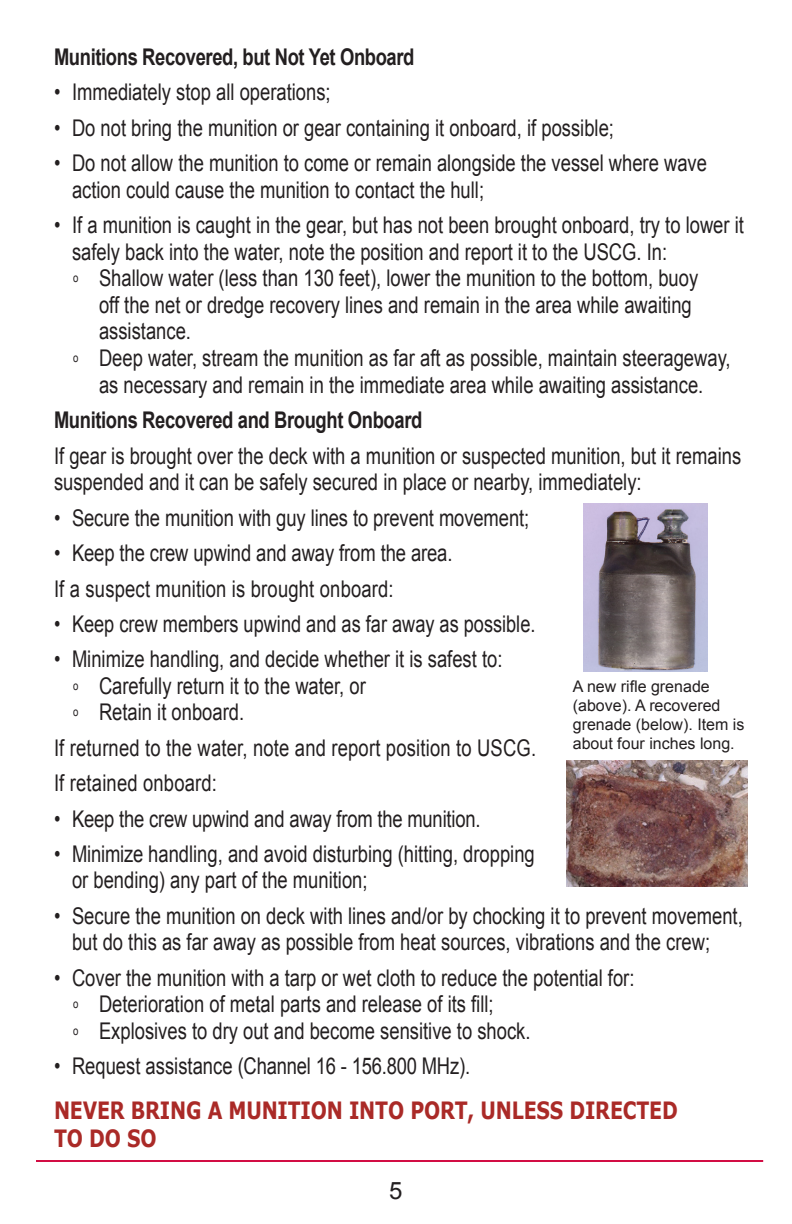
<style>
.page{position:relative;width:792px;height:1224px;background:#fff}
.page>*{position:absolute;margin:0;border:0;box-sizing:border-box;transform-origin:0 0}
.t1{font:24px "Arial";color:#231f20}
.Subhead-Red_all_caps{font:700 23.8px/28px "Verdana";letter-spacing:-.01em;color:#aa2a27;scale:.8 1}
.subhead_-_black{font:23px/26.6px "Arial";color:#231f20;scale:.8 1}
.body{font:23px "Arial";letter-spacing:.01em;color:#231f20;scale:.8 1}
.subhead_-_black-2{font:23px "Arial";color:#231f20;scale:.79 1}
.Subhead-Red_all_caps-2{font:700 23px "Arial";letter-spacing:-.02em;color:#231f20;scale:.8 1}
.subhead_-_black-3{font:700 23px "Arial";letter-spacing:-.02em;color:#231f20;scale:.8 1}
.captions{font:16px/19.2px "Arial";color:#231f20}
</style>
<div class="page">
<hr style="left:36px;top:1160px;width:727px;height:2px;background:#d20d44">
<img style="left:567px;top:761px;width:180px;height:125px">
<img style="left:584px;top:504px;width:124px;height:168px">
<p class="Subhead-Red_all_caps-2" style="left:54px;top:41px;width:452px">Munitions Recovered, but Not Yet Onboard</p>
<p class="subhead_-_black" style="left:54px;top:79px;width:347px">• Immediately stop all operations;</p>
<p class="subhead_-_black" style="left:54px;top:115px;width:702px">• Do not bring the munition or gear containing it onboard, if possible;</p>
<p class="subhead_-_black" style="left:72px;top:150px;width:795px;text-indent:-18px">• Do not allow the munition to come or remain alongside the vessel where wave action could cause the munition to contact the hull;</p>
<p class="subhead_-_black" style="left:72px;top:212px;width:841px;text-indent:-18px">• If a munition is caught in the gear, but has not been brought onboard, try to lower it safely back into the water, note the position and report it to the USCG. In:</p>
<p class="subhead_-_black" style="left:99px;top:265px;width:751px;text-indent:-26px"><sup>o</sup> Shallow water (less than 130 feet), lower the munition to the bottom, buoy off the net or dredge recovery lines and remain in the area while awaiting assistance.</p>
<p class="subhead_-_black" style="left:73px;top:345px;width:824px;text-align:center"><sup>o</sup> Deep water, stream the munition as far aft as possible, maintain steerageway, as necessary and remain in the immediate area while awaiting assistance.</p>
<p class="subhead_-_black-3" style="left:54px;top:405px;width:462px">Munitions Recovered and Brought Onboard</p>
<p class="subhead_-_black" style="left:54px;top:443px;width:861px">If gear is brought over the deck with a munition or suspected munition, but it remains suspended and it can be safely secured in place or nearby, immediately:</p>
<p class="subhead_-_black" style="left:54px;top:505px;width:596px">• Secure the munition with guy lines to prevent movement;</p>
<p class="subhead_-_black" style="left:54px;top:540px;width:500px">• Keep the crew upwind and away from the area.</p>
<p class="body" style="left:54px;top:573px;width:426px">If a suspect munition is brought onboard:</p>
<p class="subhead_-_black-2" style="left:54px;top:609px;width:611px">• Keep crew members upwind and as far away as possible.</p>
<p class="subhead_-_black" style="left:54px;top:646px;width:562px">• Minimize handling, and decide whether it is safest to:</p>
<p class="subhead_-_black" style="left:73px;top:672px;width:368px"><sup>o</sup> Carefully return it to the water, or</p>
<p class="subhead_-_black" style="left:73px;top:699px;width:216px"><sup>o</sup> Retain it onboard.</p>
<p class="body" style="left:54px;top:733px;width:604px">If returned to the water, note and report position to USCG.</p>
<p class="body" style="left:54px;top:768px;width:205px">If retained onboard:</p>
<p class="subhead_-_black" style="left:54px;top:805px;width:535px">• Keep the crew upwind and away from the munition.</p>
<p class="subhead_-_black" style="left:72px;top:841px;width:580px;text-indent:-18px">• Minimize handling, and avoid disturbing (hitting, dropping or bending) any part of the munition;</p>
<p class="subhead_-_black" style="left:72px;top:903px;width:840px;text-indent:-18px">• Secure the munition on deck with lines and/or by chocking it to prevent movement, but do this as far away as possible from heat sources, vibrations and the crew;</p>
<p class="subhead_-_black" style="left:54px;top:964px;width:727px">• Cover the munition with a tarp or wet cloth to reduce the potential for:</p>
<p class="subhead_-_black" style="left:73px;top:991px;width:527px"><sup>o</sup> Deterioration of metal parts and release of its fill;</p>
<p class="subhead_-_black" style="left:73px;top:1018px;width:573px"><sup>o</sup> Explosives to dry out and become sensitive to shock.</p>
<p class="subhead_-_black" style="left:54px;top:1053px;width:522px">• Request assistance (Channel 16 - 156.800 MHz).</p>
<p class="Subhead-Red_all_caps" style="left:54px;top:1095px;width:781px">NEVER BRING A MUNITION INTO PORT, UNLESS DIRECTED<br>TO DO SO</p>
<p class="captions" style="left:573px;top:677px;width:173px">A new rifle grenade (above). A recovered grenade (below). Item is about four inches long.</p>
<p class="t1" style="left:389px;top:1175px;width:15px">5</p>
</div>
